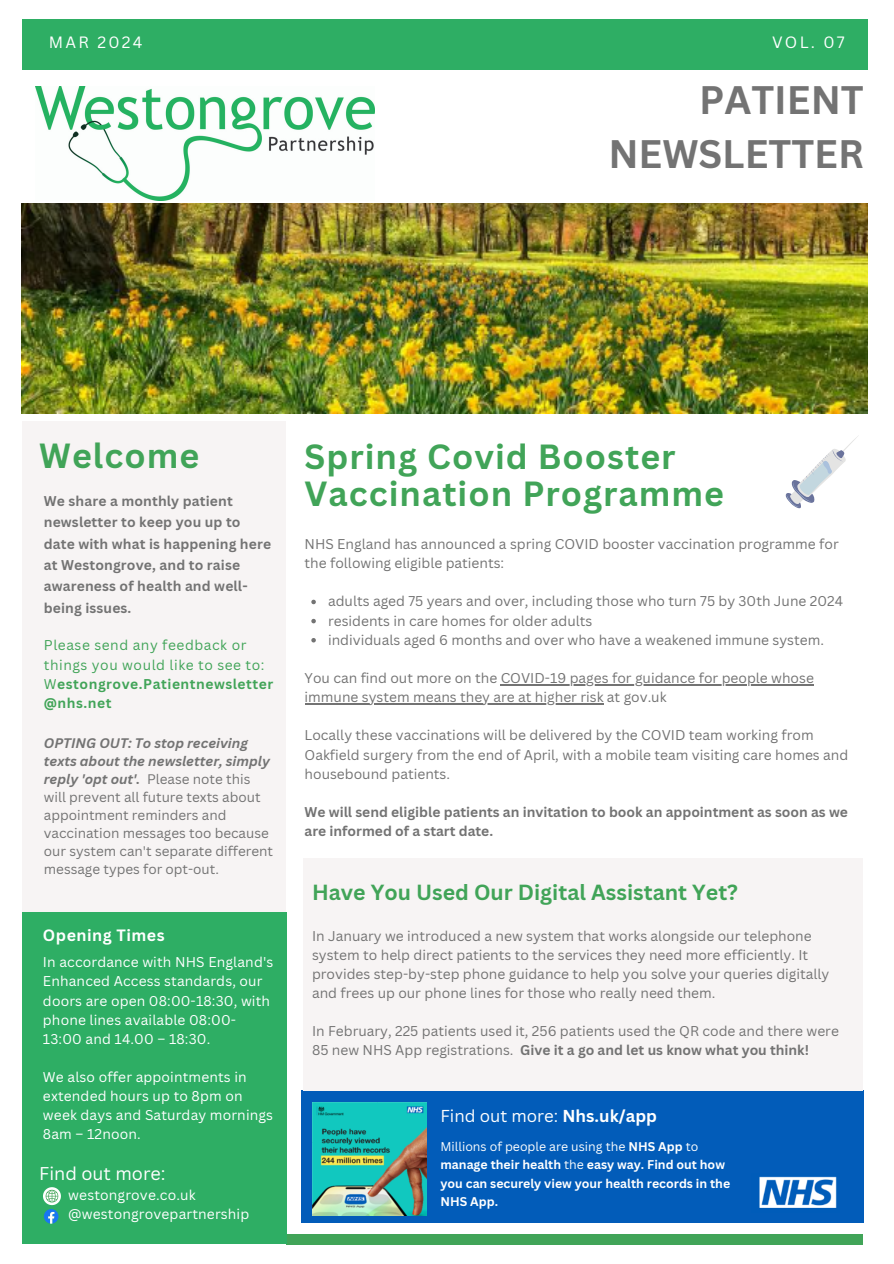
<style>
.page{position:relative;width:894px;height:1264px;background:#fff}
.page>*{position:absolute;margin:0;border:0;box-sizing:border-box;transform-origin:0 0}
.t1{font:700 38.7px/54px "Canva Sans";color:#737373;text-align:right}
.t2{font:700 34.05px/37.2px "Canva Sans";letter-spacing:.03em;color:#41a458}
.t3{font:700 21.3px "Canva Sans";color:#41a458}
.t4{font:18px "Canva Sans";color:#fff}
.t5{font:16.8px "Canva Sans";color:#fff}
.t6{font:700 16.05px "Canva Sans";letter-spacing:.03em;color:#fff}
.t7{font:15.9px "Canva Sans";letter-spacing:.14em;color:#fff}
.t8{font:13.8px/19.2px "Canva Sans";color:#737373}
.t9{font:13.8px/19.2px "Canva Sans";letter-spacing:.01em;color:#fff}
.t10{font:700 13.8px/21.3px "Canva Sans";letter-spacing:.01em;color:#737373}
.t11{font:13.8px/19.2px "Canva Sans";letter-spacing:.04em;color:#41a458}
.t12{font:13.5px/18px "Canva Sans";color:#737373}
.t13{font:700 12.3px/18.5px "Canva Sans";color:#fff}
.s1{font-weight:700}
.s2{font-weight:700;font-style:italic}
.s3{font-weight:400}
</style>
<div class="page">
<img style="left:35px;top:86px;width:339px;height:115px">
<div style="left:22px;top:421px;width:263px;height:822px;background:#f7f4f4"></div>
<div style="left:302px;top:1090px;width:561px;height:133px;background:#025cb9"></div>
<div style="left:286px;top:1234px;width:576px;height:10px;background:#41a458"></div>
<div style="left:22px;top:912px;width:264px;height:332px;background:#2eae64"></div>
<svg style="left:43px;top:1187px;width:18px;height:36px"></svg>
<img style="left:759px;top:1176px;width:78px;height:32px">
<div style="left:22px;top:19px;width:845px;height:50px;background:#2eae64"></div>
<img style="left:22px;top:204px;width:845px;height:210px">
<img style="left:312px;top:1102px;width:115px;height:113px">
<svg style="left:785px;top:436px;width:73px;height:72px"></svg>
<div style="left:303px;top:858px;width:559px;height:232px;background:#f7f4f4"></div>
<svg style="left:311px;top:599px;width:5px;height:5px"></svg>
<svg style="left:311px;top:619px;width:5px;height:4px"></svg>
<svg style="left:311px;top:638px;width:5px;height:4px"></svg>
<hr style="left:500px;top:684px;width:313px;height:1px;background:#737373">
<hr style="left:304px;top:703px;width:299px;height:1px;background:#737373">
<p class="t7" style="left:49px;top:31px;width:95px">MAR 2024</p>
<p class="t7" style="left:771px;top:31px;width:74px">VOL. 07</p>
<h5 class="t1" style="left:608px;top:72px;width:257px">PATIENT<br>NEWSLETTER</h5>
<h2 class="t2" style="left:39px;top:436px;width:161px">Welcome</h2>
<p class="t2" style="left:304px;top:437px;width:421px">Spring Covid Booster<br>Vaccination Programme</p>
<p class="t10" style="left:44px;top:489px;width:229px">We share a monthly patient newsletter to keep you up to date with what is happening here at Westongrove, and to raise awareness of health and well&shy;being issues.</p>
<p class="t8" style="left:304px;top:534px;width:535px">NHS England has announced a spring COVID booster vaccination programme for the following eligible patients:</p>
<p class="t8" style="left:328px;top:591px;width:516px">adults aged 75 years and over, including those who turn 75 by 30th June 2024</p>
<p class="t8" style="left:328px;top:610px;width:266px">residents in care homes for older adults</p>
<h4 class="t8" style="left:328px;top:629px;width:497px">individuals aged 6 months and over who have a weakened immune system.</h4>
<p class="t8" style="left:304px;top:668px;width:510px">You can find out more on the COVID-19 pages for guidance for people whose</p>
<p class="t8" style="left:304px;top:687px;width:363px">immune system means they are at higher risk at gov.uk</p>
<p class="t8" style="left:304px;top:725px;width:545px">Locally these vaccinations will be delivered by the COVID team working from<br>Oakfield surgery from the end of April, with a mobile team visiting care homes and</p>
<p class="t8" style="left:304px;top:763px;width:147px">housebound patients.</p>
<p class="t10" style="left:304px;top:802px;width:544px;line-height:19.2px">We will send eligible patients an invitation to book an appointment as soon as we are informed of a start date.</p>
<h2 class="t11" style="left:44px;top:635px;width:231px">Please send any feedback or things you would like to see to:<br>W<span class="s1">estongrove.Patientnewsletter @nhs.net</span></h2>
<p class="t12" style="left:44px;top:733px;width:231px"><span class="s2">OPTING OUT: To stop receiving texts about the newsletter, simply reply 'opt out'.</span> Please note this will prevent all future texts about appointment reminders and vaccination messages too because our system can't separate different message types for opt-out.</p>
<p class="t6" style="left:43px;top:923px;width:123px">Opening Times</p>
<p class="t9" style="left:43px;top:952px;width:232px">In accordance with NHS England's<br>Enhanced Access standards, our doors are open 08:00-18:30, with phone lines available 08:00-<br>13:00 and 14.00 – 18:30.</p>
<p class="t9" style="left:43px;top:1067px;width:231px">We also offer appointments in extended hours up to 8pm on week days and Saturday mornings<br>8am – 12noon.</p>
<p class="t4" style="left:39px;top:1160px;width:128px">Find out more:</p>
<p class="t9" style="left:68px;top:1185px;width:129px">westongrove.co.uk</p>
<p class="t9" style="left:68px;top:1204px;width:182px">@westongrovepartnership</p>
<h6 class="t3" style="left:312px;top:877px;width:427px">Have You Used Our Digital Assistant Yet?</h6>
<p class="t8" style="left:312px;top:925px;width:518px">In January we introduced a new system that works alongside our telephone system to help direct patients to the services they need more efficiently. It provides step-by-step phone guidance to help you solve your queries digitally and frees up our phone lines for those who really need them.</p>
<h4 class="t8" style="left:312px;top:1021px;width:528px">In February, 225 patients used it, 256 patients used the QR code and there were<br>85 new NHS App registrations. <span class="s1">Give it a go and let us know what you think!</span></h4>
<p class="t5" style="left:440px;top:1104px;width:218px">Find out more: <span class="s1">Nhs.uk/app</span></p>
<h3 class="t13" style="left:440px;top:1136px;width:291px"><span class="s3">Millions of people are using the</span> NHS App <span class="s3">to </span>manage their health <span class="s3">the</span> easy way. Find out how you can securely view your health records in the NHS App.</h3>
</div>
